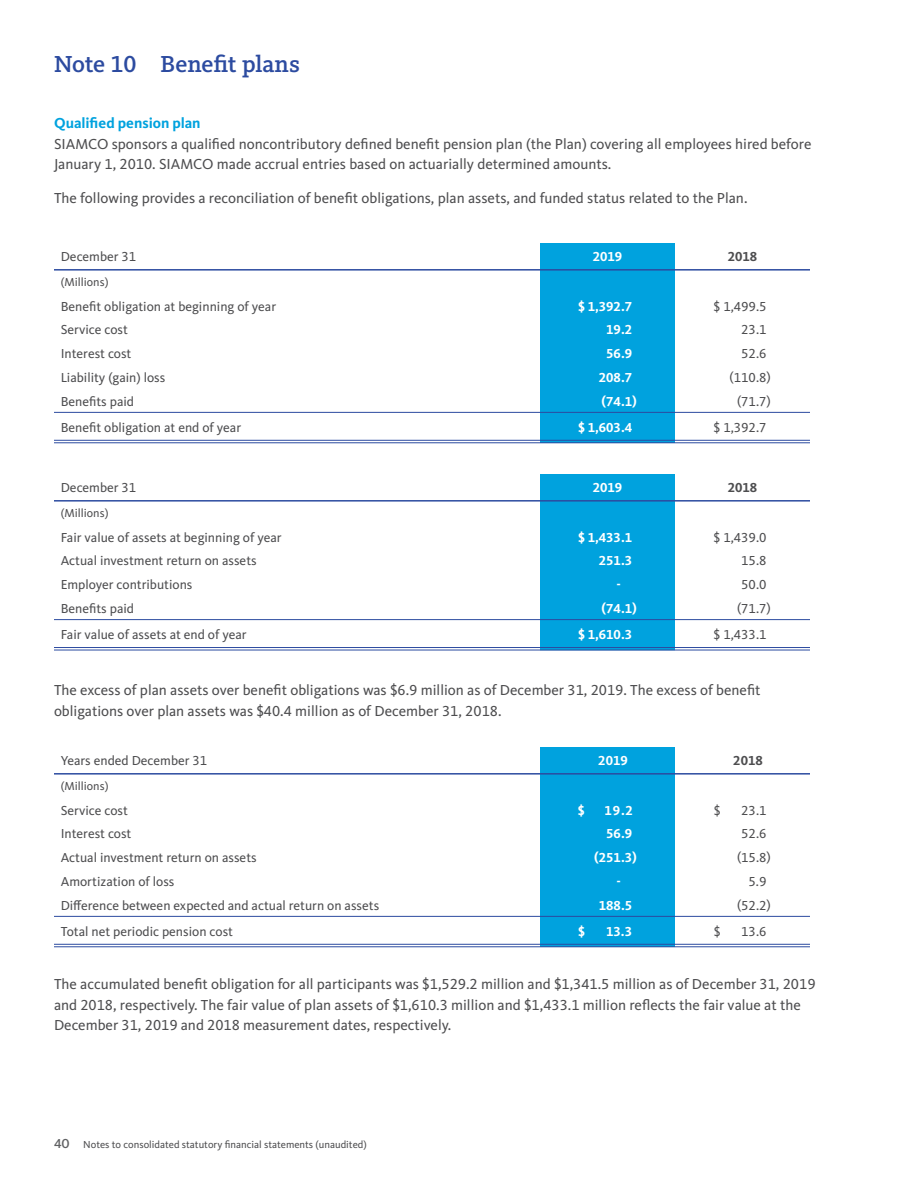
<style>
.page{position:relative;width:918px;height:1188px;background:#fff}
.page>*{position:absolute;margin:0;border:0;box-sizing:border-box;transform-origin:0 0}
.t1{font:500 24px "Kievit Slab Pro";letter-spacing:-.01em;color:#2c4ba0}
.t2{font:15px/20.2px "Kievit Pro";color:#4d4d4f}
.t3{font:700 15px "Kievit Pro";color:#00a2de}
.t4{font:13.5px "Kievit Pro";color:#4d4d4f}
.t5{font:700 13.5px "Kievit Pro";color:#fff}
.t6{font:700 13.5px "Kievit Pro";color:#4d4d4f}
.t7{font:12px "Kievit Pro";color:#4d4d4f}
.t8{font:10.5px "Kievit Pro";color:#4d4d4f}
.s1{font-family:"Kievit Slab Pro";font-weight:500;font-size:13.5px;color:#606163}
</style>
<div class="page">
<div style="left:540px;top:243px;width:135px;height:197px;background:#00a2de"></div>
<hr style="left:540px;top:440px;width:135px;height:3px;background:#00a2de">
<hr style="left:540px;top:269px;width:135px;height:2px;background:#2c4ba0">
<hr style="left:675px;top:269px;width:135px;height:2px;background:#2c4ba0">
<hr style="left:54px;top:269px;width:486px;height:2px;background:#2c4ba0">
<hr style="left:675px;top:440px;width:135px;height:1px;background:#2c4ba0">
<hr style="left:675px;top:443px;width:135px;height:1px;background:#2c4ba0">
<hr style="left:54px;top:412px;width:486px;height:1px;background:#2c4ba0">
<hr style="left:54px;top:440px;width:486px;height:1px;background:#2c4ba0">
<hr style="left:54px;top:443px;width:486px;height:1px;background:#2c4ba0">
<hr style="left:675px;top:412px;width:135px;height:1px;background:#2c4ba0">
<hr style="left:540px;top:412px;width:135px;height:1px;background:#2c4ba0">
<hr style="left:540px;top:440px;width:135px;height:1px;background:#2c4ba0">
<hr style="left:540px;top:443px;width:135px;height:1px;background:#2c4ba0">
<div style="left:540px;top:474px;width:135px;height:173px;background:#00a2de"></div>
<hr style="left:540px;top:647px;width:135px;height:3px;background:#00a2de">
<hr style="left:540px;top:500px;width:135px;height:2px;background:#2c4ba0">
<hr style="left:675px;top:500px;width:135px;height:2px;background:#2c4ba0">
<hr style="left:54px;top:500px;width:486px;height:2px;background:#2c4ba0">
<hr style="left:54px;top:619px;width:486px;height:1px;background:#2c4ba0">
<hr style="left:54px;top:647px;width:486px;height:1px;background:#2c4ba0">
<hr style="left:54px;top:650px;width:486px;height:1px;background:#2c4ba0">
<hr style="left:675px;top:619px;width:135px;height:1px;background:#2c4ba0">
<hr style="left:675px;top:647px;width:135px;height:1px;background:#2c4ba0">
<hr style="left:675px;top:650px;width:135px;height:1px;background:#2c4ba0">
<hr style="left:540px;top:619px;width:135px;height:1px;background:#2c4ba0">
<hr style="left:540px;top:647px;width:135px;height:1px;background:#2c4ba0">
<hr style="left:540px;top:650px;width:135px;height:1px;background:#2c4ba0">
<div style="left:540px;top:747px;width:135px;height:197px;background:#00a2de"></div>
<hr style="left:540px;top:944px;width:135px;height:3px;background:#00a2de">
<hr style="left:540px;top:773px;width:135px;height:2px;background:#2c4ba0">
<hr style="left:675px;top:773px;width:135px;height:2px;background:#2c4ba0">
<hr style="left:54px;top:773px;width:486px;height:2px;background:#2c4ba0">
<hr style="left:54px;top:916px;width:486px;height:1px;background:#2c4ba0">
<hr style="left:54px;top:944px;width:486px;height:1px;background:#2c4ba0">
<hr style="left:54px;top:947px;width:486px;height:1px;background:#2c4ba0">
<hr style="left:675px;top:916px;width:135px;height:1px;background:#2c4ba0">
<hr style="left:675px;top:944px;width:135px;height:1px;background:#2c4ba0">
<hr style="left:675px;top:947px;width:135px;height:1px;background:#2c4ba0">
<hr style="left:540px;top:916px;width:135px;height:1px;background:#2c4ba0">
<hr style="left:540px;top:944px;width:135px;height:1px;background:#2c4ba0">
<hr style="left:540px;top:947px;width:135px;height:1px;background:#2c4ba0">
<h1 class="t1" style="left:54px;top:50px;width:247px">Note 10 Benefit plans</h1>
<p class="t3" style="left:54px;top:114px;width:148px">Qualified pension plan</p>
<p class="t2" style="left:54px;top:133px;width:759px">SIAMCO sponsors a qualified noncontributory defined benefit pension plan (the Plan) covering all employees hired before<br>January 1, 2010. SIAMCO made accrual entries based on actuarially determined amounts.</p>
<p class="t2" style="left:54px;top:187px;width:695px">The following provides a reconciliation of benefit obligations, plan assets, and funded status related to the Plan.</p>
<p class="t4" style="left:61px;top:249px;width:77px">December 31</p>
<p class="t5" style="left:593px;top:249px;width:31px">2019</p>
<p class="t6" style="left:728px;top:249px;width:31px">2018</p>
<p class="t7" style="left:61px;top:275px;width:49px">(Millions)</p>
<p class="t4" style="left:61px;top:298px;width:217px">Benefit obligation at beginning of year</p>
<p class="t5" style="left:578px;top:298px;width:56px">$ 1,392.7</p>
<p class="t4" style="left:714px;top:298px;width:54px">$ 1,499.5</p>
<p class="t4" style="left:61px;top:322px;width:69px">Service cost</p>
<p class="t5" style="left:606px;top:322px;width:27px">19.2</p>
<p class="t4" style="left:741px;top:322px;width:27px">23.1</p>
<p class="t4" style="left:61px;top:346px;width:72px">Interest cost</p>
<p class="t5" style="left:606px;top:346px;width:27px">56.9</p>
<p class="t4" style="left:741px;top:346px;width:27px">52.6</p>
<p class="t4" style="left:61px;top:369px;width:106px">Liability (gain) loss</p>
<p class="t5" style="left:599px;top:369px;width:35px">208.7</p>
<p class="t4" style="left:730px;top:369px;width:43px">(110.8)</p>
<p class="t4" style="left:61px;top:393px;width:75px">Benefits paid</p>
<p class="t5" style="left:602px;top:393px;width:37px">(74.1)</p>
<p class="t4" style="left:737px;top:393px;width:35px">(71.7)</p>
<p class="t4" style="left:61px;top:419px;width:182px">Benefit obligation at end of year</p>
<p class="t5" style="left:578px;top:419px;width:56px">$ 1,603.4</p>
<p class="t4" style="left:714px;top:419px;width:54px">$ 1,392.7</p>
<p class="t4" style="left:61px;top:480px;width:77px">December 31</p>
<p class="t5" style="left:593px;top:480px;width:31px">2019</p>
<p class="t6" style="left:728px;top:480px;width:31px">2018</p>
<p class="t7" style="left:61px;top:506px;width:49px">(Millions)</p>
<p class="t4" style="left:61px;top:529px;width:222px">Fair value of assets at beginning of year</p>
<p class="t5" style="left:578px;top:529px;width:56px">$ 1,433.1</p>
<p class="t4" style="left:714px;top:529px;width:54px">$ 1,439.0</p>
<p class="t4" style="left:61px;top:553px;width:197px">Actual investment return on assets</p>
<p class="t5" style="left:599px;top:553px;width:35px">251.3</p>
<p class="t4" style="left:741px;top:553px;width:27px">15.8</p>
<p class="t4" style="left:61px;top:577px;width:133px">Employer contributions</p>
<p class="t5" style="left:617px;top:577px;width:6px">-</p>
<p class="t4" style="left:741px;top:577px;width:27px">50.0</p>
<p class="t4" style="left:61px;top:600px;width:75px">Benefits paid</p>
<p class="t5" style="left:602px;top:600px;width:37px">(74.1)</p>
<p class="t4" style="left:737px;top:600px;width:35px">(71.7)</p>
<p class="t4" style="left:61px;top:627px;width:187px">Fair value of assets at end of year</p>
<p class="t5" style="left:578px;top:627px;width:56px">$ 1,610.3</p>
<p class="t4" style="left:714px;top:627px;width:54px">$ 1,433.1</p>
<p class="t2" style="left:54px;top:680px;width:708px">The excess of plan assets over benefit obligations was $6.9 million as of December 31, 2019. The excess of benefit obligations over plan assets was $40.4 million as of December 31, 2018.</p>
<p class="t4" style="left:61px;top:753px;width:148px">Years ended December 31</p>
<p class="t5" style="left:598px;top:753px;width:31px">2019</p>
<p class="t6" style="left:733px;top:753px;width:31px">2018</p>
<p class="t7" style="left:61px;top:779px;width:49px">(Millions)</p>
<p class="t4" style="left:61px;top:802px;width:69px">Service cost</p>
<p class="t5" style="left:578px;top:802px;width:8px">$</p>
<p class="t5" style="left:605px;top:802px;width:30px">19.2</p>
<p class="t4" style="left:714px;top:802px;width:8px">$</p>
<p class="t4" style="left:741px;top:802px;width:27px">23.1</p>
<p class="t4" style="left:61px;top:826px;width:72px">Interest cost</p>
<p class="t5" style="left:606px;top:826px;width:27px">56.9</p>
<p class="t4" style="left:741px;top:826px;width:27px">52.6</p>
<p class="t4" style="left:61px;top:850px;width:197px">Actual investment return on assets</p>
<p class="t5" style="left:594px;top:850px;width:44px">(251.3)</p>
<p class="t4" style="left:737px;top:850px;width:35px">(15.8)</p>
<p class="t4" style="left:61px;top:873px;width:115px">Amortization of loss</p>
<p class="t5" style="left:617px;top:873px;width:6px">-</p>
<p class="t4" style="left:749px;top:873px;width:19px">5.9</p>
<p class="t4" style="left:61px;top:897px;width:320px">Difference between expected and actual return on assets</p>
<p class="t5" style="left:599px;top:897px;width:35px">188.5</p>
<p class="t4" style="left:737px;top:897px;width:35px">(52.2)</p>
<p class="t4" style="left:61px;top:923px;width:174px">Total net periodic pension cost</p>
<p class="t5" style="left:578px;top:923px;width:8px">$</p>
<p class="t5" style="left:606px;top:923px;width:27px">13.3</p>
<p class="t4" style="left:714px;top:923px;width:8px">$</p>
<p class="t4" style="left:741px;top:923px;width:27px">13.6</p>
<p class="t2" style="left:54px;top:974px;width:763px">The accumulated benefit obligation for all participants was $1,529.2 million and $1,341.5 million as of December 31, 2019 and 2018, respectively. The fair value of plan assets of $1,610.3 million and $1,433.1 million reflects the fair value at the<br>December 31, 2019 and 2018 measurement dates, respectively.</p>
<p class="t8" style="left:54px;top:1138px;width:314px"><span class="s1">40</span> Notes to consolidated statutory financial statements (unaudited)</p>
</div>
